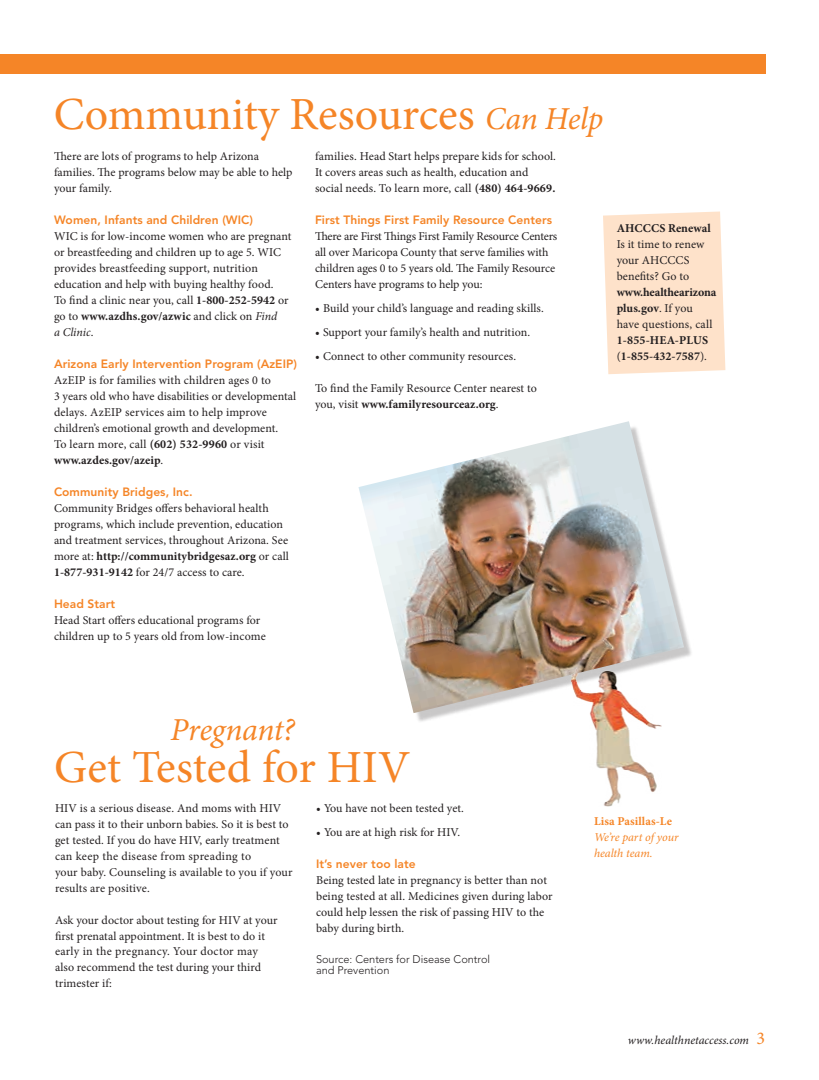
<style>
.page{position:relative;width:819px;height:1080px;background:#fff}
.page>*{position:absolute;margin:0;border:0;box-sizing:border-box;transform-origin:0 0}
.t1{font:46px "Minion Pro";color:#f58527}
.t2{font:italic 32px "Minion Pro";letter-spacing:-.01em;color:#f58527}
.t3{font:12px/16px "Minion Pro";letter-spacing:.005em;color:#231f20}
.t4{font:800 12px "Avenir LT Std";letter-spacing:.005em;color:#f58527}
.t5{font:700 12px/16px "Minion Pro";letter-spacing:.005em;color:#231f20}
.t6{font:italic 12px/16px "Minion Pro";letter-spacing:-.005em;color:#f58527}
.t7{font:italic 12px "Minion Pro";color:#231f20}
.t8{font:700 12px "Minion Pro";letter-spacing:.01em;color:#f58527}
.t9{font:300 11px/11px "Avenir LT Std";color:#231f20}
.s1{font-style:italic;font-size:32px}
.s2{font-weight:700}
.s3{font-style:italic}
.s4{font-weight:400}
.s5{font-style:normal;font-size:18px;color:#f58527}
</style>
<div class="page">
<svg style="left:0;top:54px;width:1px;height:20px"></svg>
<div style="left:1px;top:54px;width:765px;height:20px;background:#f58527"></div>
<div style="left:362px;top:424px;width:332px;height:299px;background:#231f20;opacity:.25"></div>
<img style="left:358px;top:421px;width:326px;height:292px">
<div style="left:603px;top:212px;width:122px;height:162px;background:#fee2ca"></div>
<img style="left:566px;top:667px;width:99px;height:140px">
<h1 class="t1" style="left:54px;top:83px;width:551px">Community Resources <span class="s1">Can Help</span></h1>
<p class="t3" style="left:54px;top:149px;width:240px">There are lots of programs to help Arizona families. The programs below may be able to help your family.</p>
<p class="t4" style="left:54px;top:213px;width:201px">Women, Infants and Children (WIC)</p>
<p class="t3" style="left:54px;top:229px;width:239px">WIC is for low-income women who are pregnant or breastfeeding and children up to age 5. WIC provides breastfeeding support, nutrition education and help with buying healthy food.<br>To find a clinic near you, call <span class="s2">1-800-252-5942</span> or go to <span class="s2">www.azdhs.gov/azwic</span> and click on <span class="s3">Find<br>a Clinic</span>.</p>
<p class="t4" style="left:54px;top:357px;width:245px">Arizona Early Intervention Program (AzEIP)</p>
<p class="t3" style="left:54px;top:373px;width:244px">AzEIP is for families with children ages 0 to<br>3 years old who have disabilities or developmental delays. AzEIP services aim to help improve children’s emotional growth and development.<br>To learn more, call <span class="s2">(602) 532-9960</span> or visit <span class="s2">www.azdes.gov/azeip</span>.</p>
<p class="t4" style="left:54px;top:485px;width:140px">Community Bridges, Inc.</p>
<p class="t3" style="left:54px;top:501px;width:236px">Community Bridges offers behavioral health programs, which include prevention, education and treatment services, throughout Arizona. See more at: <span class="s2">http://communitybridgesaz.org</span> or call <span class="s2">1-877-931-9142</span> for 24/7 access to care.</p>
<p class="t4" style="left:54px;top:597px;width:63px">Head Start</p>
<p class="t3" style="left:54px;top:612px;width:214px">Head Start offers educational programs for children up to 5 years old from low-income</p>
<p class="t3" style="left:315px;top:148px;width:242px">families. Head Start helps prepare kids for school.<br>It covers areas such as health, education and social needs. To learn more, call <span class="s2">(480) 464-9669.</span></p>
<p class="t4" style="left:315px;top:213px;width:239px">First Things First Family Resource Centers</p>
<p class="t3" style="left:315px;top:228px;width:244px">There are First Things First Family Resource Centers all over Maricopa County that serve families with children ages 0 to 5 years old. The Family Resource Centers have programs to help you:</p>
<p class="t3" style="left:315px;top:300px;width:230px">• Build your child’s language and reading skills.</p>
<p class="t3" style="left:315px;top:324px;width:217px">• Support your family’s health and nutrition.</p>
<p class="t3" style="left:315px;top:348px;width:203px">• Connect to other community resources.</p>
<p class="t3" style="left:315px;top:380px;width:223px">To find the Family Resource Center nearest to you, visit <span class="s2">www.familyresourceaz.org</span>.</p>
<p class="t5" style="left:617px;top:220px;width:96px">AHCCCS Renewal</p>
<p class="t3" style="left:617px;top:236px;width:89px">Is it time to renew your AHCCCS benefits? Go to</p>
<p class="t5" style="left:617px;top:284px;width:101px">www.healthearizona plus.gov<span class="s4">. If you have questions, call</span></p>
<p class="t5" style="left:617px;top:332px;width:93px">1-855-HEA-PLUS <span class="s4">(</span>1-855-432-7587<span class="s4">).</span></p>
<h2 class="t2" style="left:171px;top:708px;width:126px">Pregnant?</h2>
<h1 class="t1" style="left:54px;top:737px;width:358px">Get Tested for HIV</h1>
<p class="t3" style="left:316px;top:800px;width:150px">• You have not been tested yet.</p>
<p class="t3" style="left:316px;top:824px;width:146px">• You are at high risk for HIV.</p>
<p class="t4" style="left:316px;top:856px;width:101px">It’s never too late</p>
<p class="t3" style="left:316px;top:872px;width:238px">Being tested late in pregnancy is better than not being tested at all. Medicines given during labor could help lessen the risk of passing HIV to the baby during birth.</p>
<p class="t9" style="left:316px;top:953px;width:176px">Source: Centers for Disease Control and Prevention</p>
<p class="t3" style="left:55px;top:800px;width:239px">HIV is a serious disease. And moms with HIV can pass it to their unborn babies. So it is best to get tested. If you do have HIV, early treatment can keep the disease from spreading to<br>your baby. Counseling is available to you if your results are positive.</p>
<p class="t3" style="left:55px;top:912px;width:224px">Ask your doctor about testing for HIV at your first prenatal appointment. It is best to do it early in the pregnancy. Your doctor may also recommend the test during your third trimester if:</p>
<p class="t8" style="left:594px;top:812px;width:80px">Lisa Pasillas-Le</p>
<p class="t6" style="left:594px;top:829px;width:86px">We’re part of your health team.</p>
<p class="t7" style="left:628px;top:1032px;width:139px">www.healthnetaccess.com <span class="s5">3</span></p>
</div>
